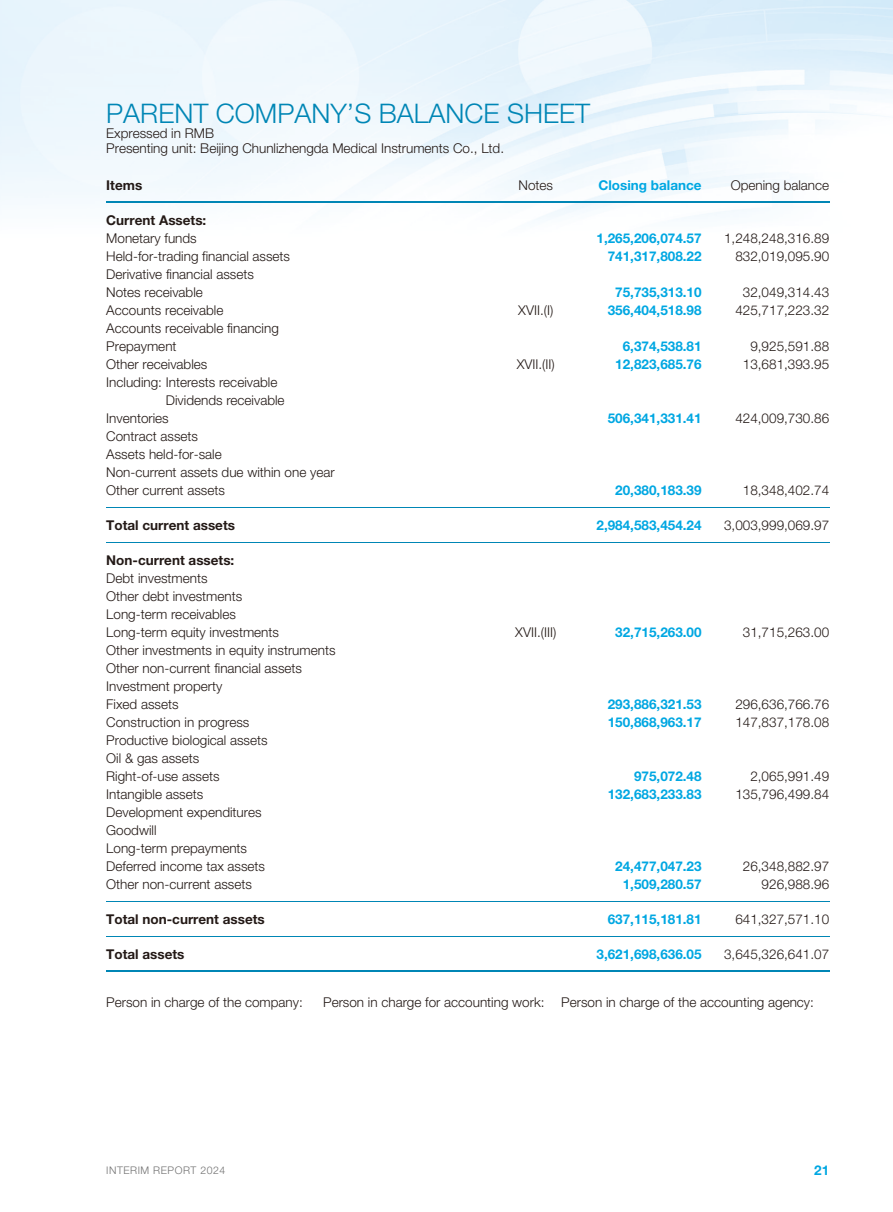
<style>
.page{position:relative;width:893px;height:1212px;background:#fff}
.page>*{position:absolute;margin:0;border:0;box-sizing:border-box;transform-origin:0 0}
.t1{font:300 27px "Helvetica Neue LT Std";color:#0086b5}
.t2{font:300 13.5px/18px "Helvetica Neue LT Std";color:#231916}
.t3{font:700 13.5px "Helvetica Neue LT Std";color:#00a7e2}
.t4{font:700 13.5px "Helvetica Neue LT Std";color:#231916}
.t5{font:300 10.5px "Helvetica Neue LT Std";letter-spacing:.05em;color:#717171}
</style>
<div class="page">
<img style="left:0;top:0;width:893px;height:220px">
<hr style="left:106px;top:201px;width:383px;height:2px;background:#0086b5">
<hr style="left:489px;top:201px;width:94px;height:2px;background:#0086b5">
<hr style="left:583px;top:201px;width:127px;height:2px;background:#0086b5">
<hr style="left:710px;top:201px;width:119px;height:2px;background:#0086b5">
<hr style="left:106px;top:507px;width:383px;height:1px;background:#0086b5">
<hr style="left:489px;top:507px;width:94px;height:1px;background:#0086b5">
<hr style="left:583px;top:507px;width:127px;height:1px;background:#0086b5">
<hr style="left:710px;top:507px;width:119px;height:1px;background:#0086b5">
<hr style="left:106px;top:542px;width:383px;height:1px;background:#0086b5">
<hr style="left:489px;top:542px;width:94px;height:1px;background:#0086b5">
<hr style="left:583px;top:542px;width:127px;height:1px;background:#0086b5">
<hr style="left:710px;top:542px;width:119px;height:1px;background:#0086b5">
<hr style="left:106px;top:901px;width:383px;height:1px;background:#0086b5">
<hr style="left:489px;top:901px;width:94px;height:1px;background:#0086b5">
<hr style="left:583px;top:901px;width:127px;height:1px;background:#0086b5">
<hr style="left:710px;top:901px;width:119px;height:1px;background:#0086b5">
<hr style="left:106px;top:936px;width:383px;height:1px;background:#0086b5">
<hr style="left:489px;top:936px;width:94px;height:1px;background:#0086b5">
<hr style="left:583px;top:936px;width:127px;height:1px;background:#0086b5">
<hr style="left:710px;top:936px;width:119px;height:1px;background:#0086b5">
<hr style="left:106px;top:971px;width:383px;height:1px;background:#0086b5">
<hr style="left:489px;top:971px;width:94px;height:1px;background:#0086b5">
<hr style="left:583px;top:971px;width:127px;height:1px;background:#0086b5">
<hr style="left:710px;top:971px;width:119px;height:1px;background:#0086b5">
<h1 class="t1" style="left:106px;top:104px;width:485px">PARENT COMPANY’S BALANCE SHEET</h1>
<p class="t2" style="left:106px;top:127px;width:399px;line-height:15px">Expressed in RMB<br>Presenting unit: Beijing Chunlizhengda Medical Instruments Co., Ltd.</p>
<p class="t4" style="left:106px;top:180px;width:37px">Items</p>
<p class="t2" style="left:518px;top:178px;width:36px">Notes</p>
<p class="t3" style="left:598px;top:180px;width:105px">Closing balance</p>
<p class="t2" style="left:731px;top:178px;width:100px">Opening balance</p>
<p class="t4" style="left:106px;top:215px;width:102px">Current Assets:</p>
<p class="t2" style="left:106px;top:231px;width:92px">Monetary funds</p>
<p class="t3" style="left:596px;top:233px;width:107px">1,265,206,074.57</p>
<p class="t2" style="left:724px;top:231px;width:107px">1,248,248,316.89</p>
<p class="t2" style="left:106px;top:249px;width:185px">Held-for-trading financial assets</p>
<p class="t3" style="left:608px;top:251px;width:95px">741,317,808.22</p>
<p class="t2" style="left:735px;top:249px;width:95px">832,019,095.90</p>
<p class="t2" style="left:106px;top:267px;width:149px">Derivative financial assets<br>Notes receivable</p>
<p class="t3" style="left:615px;top:287px;width:88px">75,735,313.10</p>
<p class="t2" style="left:743px;top:285px;width:88px">32,049,314.43</p>
<p class="t2" style="left:106px;top:303px;width:119px">Accounts receivable</p>
<p class="t2" style="left:518px;top:303px;width:37px">XVII.(I)</p>
<p class="t3" style="left:608px;top:305px;width:95px">356,404,518.98</p>
<p class="t2" style="left:735px;top:303px;width:95px">425,717,223.32</p>
<p class="t2" style="left:106px;top:321px;width:174px">Accounts receivable financing<br>Prepayment</p>
<p class="t3" style="left:623px;top:341px;width:80px">6,374,538.81</p>
<p class="t2" style="left:750px;top:339px;width:80px">9,925,591.88</p>
<p class="t2" style="left:106px;top:357px;width:103px">Other receivables</p>
<p class="t2" style="left:517px;top:357px;width:40px">XVII.(II)</p>
<p class="t3" style="left:615px;top:359px;width:88px">12,823,685.76</p>
<p class="t2" style="left:743px;top:357px;width:88px">13,681,393.95</p>
<p class="t2" style="left:106px;top:375px;width:173px">Including: Interests receivable</p>
<p class="t2" style="left:166px;top:393px;width:120px">Dividends receivable</p>
<p class="t2" style="left:106px;top:411px;width:64px">Inventories</p>
<p class="t3" style="left:608px;top:413px;width:95px">506,341,331.41</p>
<p class="t2" style="left:735px;top:411px;width:95px">424,009,730.86</p>
<p class="t2" style="left:106px;top:429px;width:230px">Contract assets<br>Assets held-for-sale<br>Non-current assets due within one year<br>Other current assets</p>
<p class="t3" style="left:615px;top:485px;width:88px">20,380,183.39</p>
<p class="t2" style="left:743px;top:483px;width:88px">18,348,402.74</p>
<p class="t4" style="left:106px;top:520px;width:130px">Total current assets</p>
<p class="t3" style="left:596px;top:520px;width:107px">2,984,583,454.24</p>
<p class="t2" style="left:724px;top:518px;width:107px">3,003,999,069.97</p>
<p class="t4" style="left:106px;top:555px;width:130px">Non-current assets:</p>
<p class="t2" style="left:106px;top:571px;width:174px">Debt investments<br>Other debt investments<br>Long-term receivables<br>Long-term equity investments</p>
<p class="t2" style="left:515px;top:625px;width:42px">XVII.(III)</p>
<p class="t3" style="left:615px;top:627px;width:88px">32,715,263.00</p>
<p class="t2" style="left:743px;top:625px;width:88px">31,715,263.00</p>
<p class="t2" style="left:106px;top:643px;width:231px">Other investments in equity instruments<br>Other non-current financial assets<br>Investment property<br>Fixed assets</p>
<p class="t3" style="left:608px;top:699px;width:95px">293,886,321.53</p>
<p class="t2" style="left:735px;top:697px;width:95px">296,636,766.76</p>
<p class="t2" style="left:106px;top:715px;width:145px">Construction in progress</p>
<p class="t3" style="left:608px;top:717px;width:95px">150,868,963.17</p>
<p class="t2" style="left:735px;top:715px;width:95px">147,837,178.08</p>
<p class="t2" style="left:106px;top:733px;width:163px">Productive biological assets<br>Oil &amp; gas assets<br>Right-of-use assets</p>
<p class="t3" style="left:634px;top:771px;width:69px">975,072.48</p>
<p class="t2" style="left:750px;top:769px;width:80px">2,065,991.49</p>
<p class="t2" style="left:106px;top:787px;width:98px">Intangible assets</p>
<p class="t3" style="left:608px;top:789px;width:95px">132,683,233.83</p>
<p class="t2" style="left:735px;top:787px;width:95px">135,796,499.84</p>
<p class="t2" style="left:106px;top:805px;width:160px">Development expenditures<br>Goodwill<br>Long-term prepayments<br>Deferred income tax assets</p>
<p class="t3" style="left:615px;top:861px;width:88px">24,477,047.23</p>
<p class="t2" style="left:743px;top:859px;width:88px">26,348,882.97</p>
<p class="t2" style="left:106px;top:877px;width:147px">Other non-current assets</p>
<p class="t3" style="left:623px;top:879px;width:80px">1,509,280.57</p>
<p class="t2" style="left:762px;top:877px;width:69px">926,988.96</p>
<p class="t4" style="left:106px;top:915px;width:160px">Total non-current assets</p>
<p class="t3" style="left:608px;top:915px;width:95px">637,115,181.81</p>
<p class="t2" style="left:735px;top:912px;width:95px">641,327,571.10</p>
<p class="t4" style="left:106px;top:950px;width:80px">Total assets</p>
<p class="t3" style="left:596px;top:950px;width:107px">3,621,698,636.05</p>
<p class="t2" style="left:724px;top:947px;width:107px">3,645,326,641.07</p>
<p class="t2" style="left:106px;top:994px;width:198px">Person in charge of the company:</p>
<p class="t2" style="left:323px;top:994px;width:492px">Person in charge for accounting work: Person in charge of the accounting agency:</p>
<p class="t5" style="left:106px;top:1166px;width:120px">INTERIM REPORT 2024</p>
<p class="t3" style="left:814px;top:1165px;width:17px">21</p>
</div>
